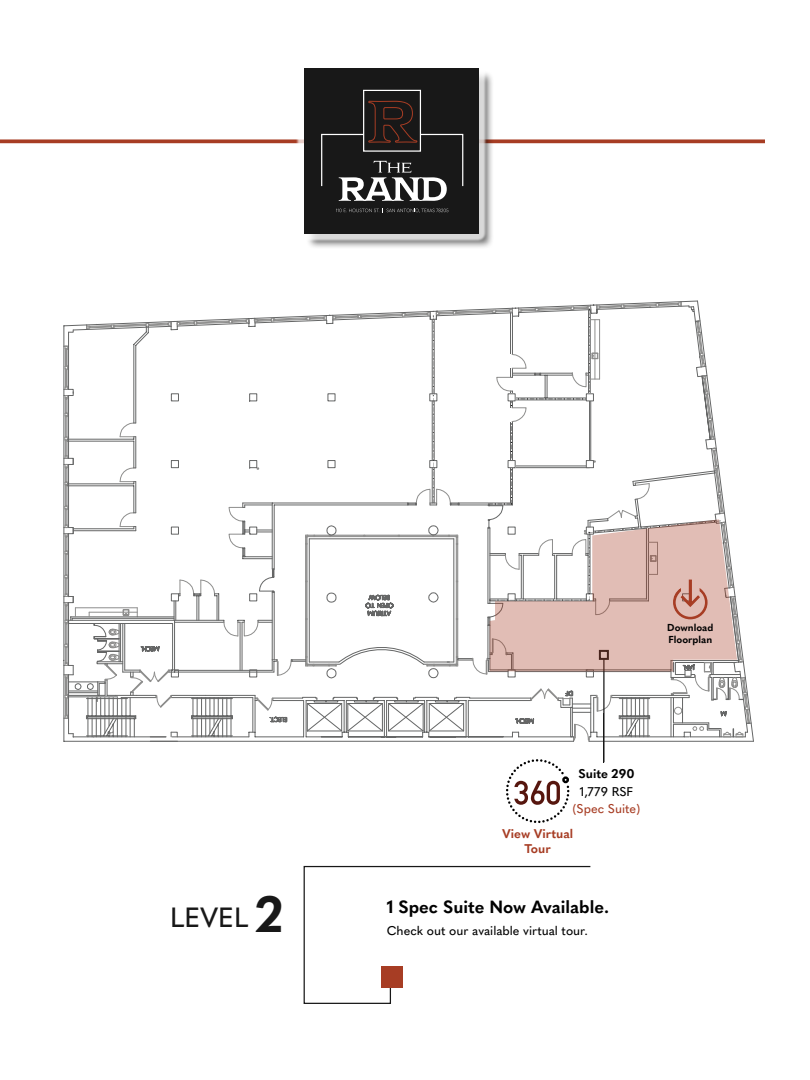
<style>
.page{position:relative;width:810px;height:1080px;background:#fff}
.page>*{position:absolute;margin:0;border:0;box-sizing:border-box;transform-origin:0 0}
.t1{font:700 50px "Quasimoda";color:#181818}
.t2{font:500 27.5px "Quasimoda";color:#181818}
.t3{font:700 17.5px "Quasimoda";color:#000}
.t4{font:500 12.5px "Quasimoda";color:#000}
.t5{font:700 12.5px/15px "Quasimoda";color:#a73d24;text-align:center}
.t6{font:500 12.5px "Quasimoda";color:#a73d24}
.t7{font:700 12.5px "Quasimoda";color:#000}
.t8{font:700 10px/12.5px "Quasimoda";color:#000}
</style>
<div class="page">
<svg style="left:0;top:139px;width:765px;height:4px;background:#b1533d"></svg>
<div style="left:306px;top:70px;width:188px;height:179px;background:#000;opacity:.6"></div>
<div style="left:296px;top:60px;width:191px;height:182px;background:#fff;opacity:.75"></div>
<div style="left:304px;top:68px;width:174px;height:165px;background:#181818"></div>
<div style="left:363px;top:90px;width:58px;height:62px;border:1px solid #fff"></div>
<svg style="left:321px;top:100px;width:143px;height:101px"></svg>
<svg style="left:336px;top:208px;width:112px;height:5px"></svg>
<svg style="left:303px;top:865px;width:288px;height:139px"></svg>
<div style="left:382px;top:967px;width:21px;height:21px;background:#a73d24"></div>
<hr style="left:603px;top:659px;width:2px;height:103px;background:#181818">
<svg style="left:506px;top:759px;width:64px;height:64px"></svg>
<svg style="left:63px;top:302px;width:688px;height:440px"></svg>
<h1 class="t1" style="left:255px;top:876px;width:29px">2</h1>
<h2 class="t2" style="left:170px;top:896px;width:80px">LEVEL</h2>
<p class="t8" style="left:667px;top:620px;width:48px">Download<br>Floorplan</p>
<p class="t7" style="left:579px;top:764px;width:58px">Suite 290</p>
<p class="t4" style="left:580px;top:782px;width:55px">1,779 RSF</p>
<p class="t6" style="left:573px;top:799px;width:69px">(Spec Suite)</p>
<p class="t5" style="left:502px;top:825px;width:73px">View Virtual<br>Tour</p>
<h3 class="t3" style="left:387px;top:893px;width:224px">1 Spec Suite Now Available.</h3>
<p class="t4" style="left:387px;top:921px;width:203px">Check out our available virtual tour.</p>
</div>
